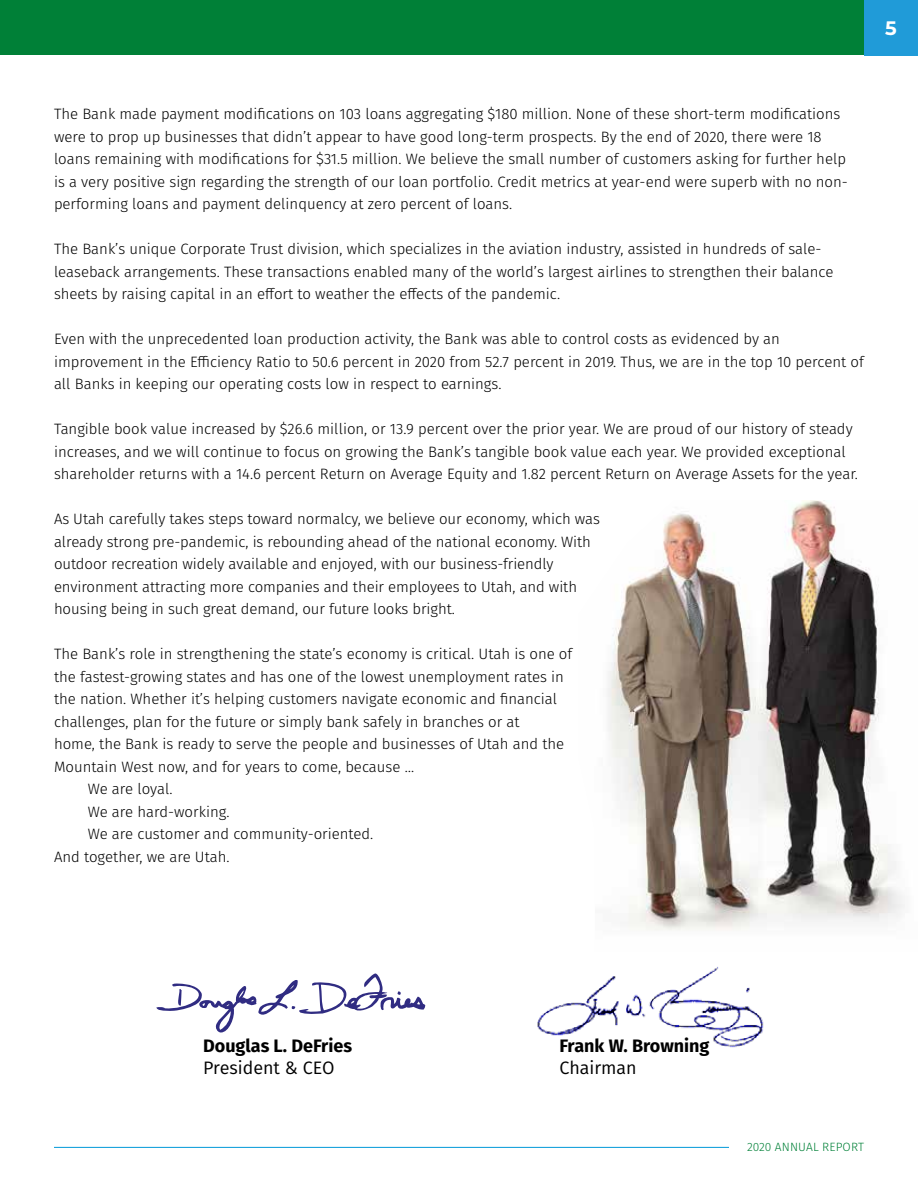
<style>
.page{position:relative;width:918px;height:1188px;background:#fff}
.page>*{position:absolute;margin:0;border:0;box-sizing:border-box;transform-origin:0 0}
.t1{font:700 19.5px "Montserrat";color:#fff}
.t2{font:700 18px "Fira Sans";color:#000}
.t3{font:18px "Fira Sans";color:#000}
.t4{font:300 15px/22.5px "Fira Sans";color:#000}
.t5{font:300 12px "Fira Sans";letter-spacing:.01em;color:#008037}
</style>
<div class="page">
<div style="left:0;top:0;width:918px;height:1090px;background:#008037"></div>
<div style="left:0;top:55px;width:918px;height:1133px;background:#fff"></div>
<div style="left:864px;top:0;width:54px;height:55px;background:#209bd8"></div>
<hr style="left:54px;top:1147px;width:675px;height:1px;background:#0098d8">
<img style="left:607px;top:500px;width:298px;height:431px">
<svg style="left:156px;top:974px;width:269px;height:59px"></svg>
<img style="left:537px;top:967px;width:227px;height:81px">
<h1 class="t1" style="left:885px;top:14px;width:13px">5</h1>
<p class="t4" style="left:54px;top:103px;width:795px">The Bank made payment modifications on 103 loans aggregating $180 million. None of these short-term modifications were to prop up businesses that didn’t appear to have good long-term prospects. By the end of 2020, there were 18 loans remaining with modifications for $31.5 million. We believe the small number of customers asking for further help is a very positive sign regarding the strength of our loan portfolio. Credit metrics at year-end were superb with no non&shy;performing loans and payment delinquency at zero percent of loans.</p>
<p class="t4" style="left:54px;top:238px;width:781px">The Bank’s unique Corporate Trust division, which specializes in the aviation industry, assisted in hundreds of sale&shy;leaseback arrangements. These transactions enabled many of the world’s largest airlines to strengthen their balance sheets by raising capital in an effort to weather the effects of the pandemic.</p>
<p class="t4" style="left:54px;top:328px;width:811px">Even with the unprecedented loan production activity, the Bank was able to control costs as evidenced by an improvement in the Efficiency Ratio to 50.6 percent in 2020 from 52.7 percent in 2019. Thus, we are in the top 10 percent of all Banks in keeping our operating costs low in respect to earnings.</p>
<p class="t4" style="left:54px;top:418px;width:805px">Tangible book value increased by $26.6 million, or 13.9 percent over the prior year. We are proud of our history of steady increases, and we will continue to focus on growing the Bank’s tangible book value each year. We provided exceptional shareholder returns with a 14.6 percent Return on Average Equity and 1.82 percent Return on Average Assets for the year.</p>
<p class="t4" style="left:54px;top:508px;width:547px">As Utah carefully takes steps toward normalcy, we believe our economy, which was already strong pre-pandemic, is rebounding ahead of the national economy. With outdoor recreation widely available and enjoyed, with our business-friendly environment attracting more companies and their employees to Utah, and with housing being in such great demand, our future looks bright.</p>
<p class="t4" style="left:54px;top:643px;width:520px">The Bank’s role in strengthening the state’s economy is critical. Utah is one of</p>
<p class="t4" style="left:54px;top:665px;width:511px">the fastest-growing states and has one of the lowest unemployment rates in</p>
<p class="t4" style="left:54px;top:688px;width:505px">the nation. Whether it’s helping customers navigate economic and financial</p>
<p class="t4" style="left:54px;top:710px;width:467px">challenges, plan for the future or simply bank safely in branches or at</p>
<p class="t4" style="left:54px;top:733px;width:512px">home, the Bank is ready to serve the people and businesses of Utah and the</p>
<p class="t4" style="left:54px;top:755px;width:362px">Mountain West now, and for years to come, because …</p>
<p class="t4" style="left:88px;top:778px;width:86px">We are loyal.</p>
<p class="t4" style="left:88px;top:800px;width:143px">We are hard-working.</p>
<p class="t4" style="left:88px;top:823px;width:287px">We are customer and community-oriented.</p>
<p class="t4" style="left:54px;top:845px;width:177px">And together, we are Utah.</p>
<p class="t2" style="left:203px;top:1031px;width:150px">Douglas L. DeFries</p>
<p class="t3" style="left:203px;top:1055px;width:133px">President &amp; CEO</p>
<p class="t2" style="left:560px;top:1031px;width:152px">Frank W. Browning</p>
<p class="t3" style="left:560px;top:1055px;width:79px">Chairman</p>
<p class="t5" style="left:747px;top:1138px;width:118px">2020 ANNUAL REPORT</p>
</div>
